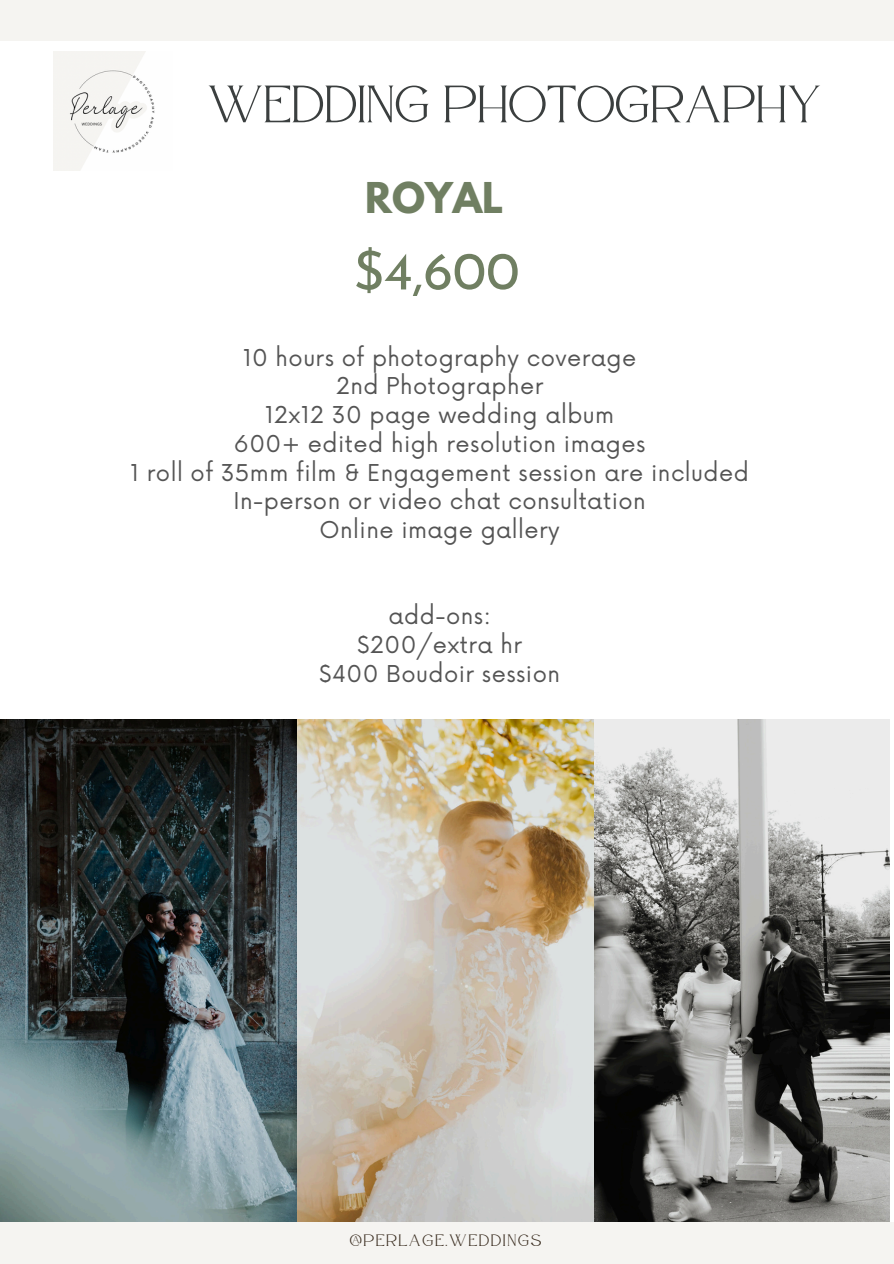
<style>
.page{position:relative;width:894px;height:1264px;background:#fff}
.page>*{position:absolute;margin:0;border:0;box-sizing:border-box;transform-origin:0 0}
.t1{font:53.55px "Josefin Sans";color:#707f62}
.t2{font:52.35px "Atteron";color:#3b3f3f}
.t3{font:700 37.65px "League Spartan";color:#707f62}
.t4{font:22.65px/28.7px "Now";letter-spacing:.02em;color:#545454;text-align:center}
.t5{font:16.5px "Atteron";letter-spacing:.1em;color:#392c1f}
</style>
<div class="page">
<img style="left:0;top:719px;width:889px;height:502px">
<img style="left:54px;top:52px;width:101px;height:119px">
<div style="left:0;top:0;width:893px;height:41px;background:#f5f4f1"></div>
<div style="left:0;top:1221px;width:893px;height:42px;background:#f5f4f1"></div>
<h1 class="t2" style="left:207px;top:74px;width:615px">WEDDING PHOTOGRAPHY</h1>
<h3 class="t3" style="left:365px;top:179px;width:140px">ROYAL</h3>
<h2 class="t1" style="left:353px;top:249px;width:167px">$4,600</h2>
<p class="t4" style="left:130px;top:344px;width:619px">10 hours of photography coverage<br>2nd Photographer<br>12x12 30 page wedding album<br>600+ edited high resolution images<br>1 roll of 35mm film &amp; Engagement session are included<br>In-person or video chat consultation<br>Online image gallery</p>
<h1 class="t4" style="left:319px;top:602px;width:242px">add-ons: $200/extra hr<br>$400 Boudoir session</h1>
<p class="t5" style="left:349px;top:1230px;width:193px">@PERLAGE.WEDDINGS</p>
</div>
